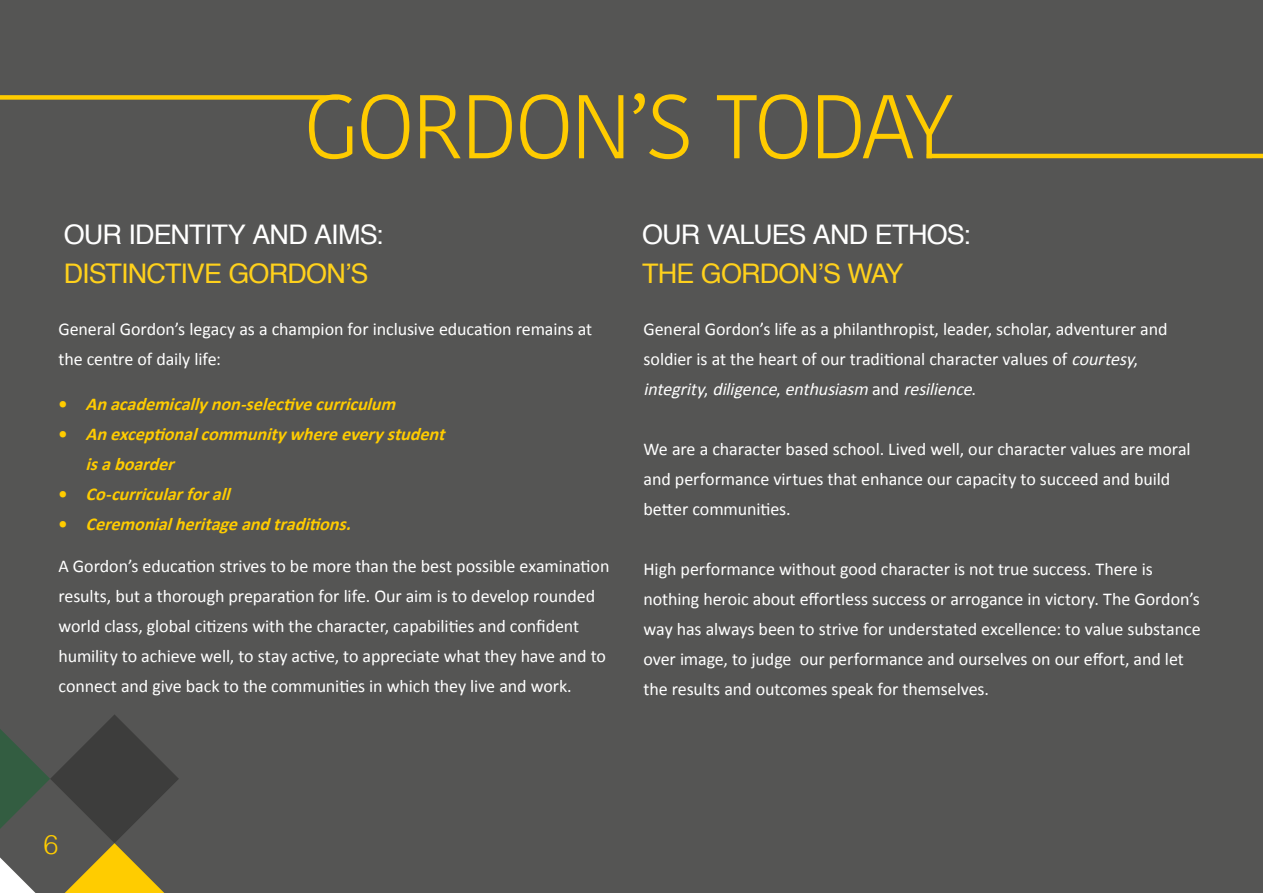
<style>
.page{position:relative;width:1263px;height:893px;background:#555554}
.page>*{position:absolute;margin:0;border:0;box-sizing:border-box;transform-origin:0 0}
.t1{font:27px "Helvetica";letter-spacing:-.03em;color:#fff}
.t2{font:27px "Helvetica";letter-spacing:-.035em;color:#ffd11c}
.t3{font:300 27px "Helvetica";color:#fc0}
.t4{font:18px/30px "Calibri";letter-spacing:-.005em;color:#fff}
.t5{font:italic 700 18px/30px "Calibri";color:#fc0}
.s1{font-style:normal}
.s2{font-style:italic}
</style>
<div class="page">
<svg style="left:0;top:715px;width:179px;height:178px"></svg>
<svg style="left:309px;top:93px;width:644px;height:66px"></svg>
<div style="left:0;top:95px;width:338px;height:5px;background:#fc0"></div>
<hr style="left:927px;top:154px;width:336px;height:4px;background:#fc0">
<h1 class="t1" style="left:64px;top:214px;width:321px">OUR IDENTITY AND AIMS:</h1>
<h1 class="t2" style="left:64px;top:253px;width:306px">DISTINCTIVE GORDON’S</h1>
<p class="t4" style="left:58px;top:313px;width:535px">General Gordon’s legacy as a champion for inclusive education remains at the centre of daily life:</p>
<p class="t5" style="left:58px;top:388px;width:345px"><span class="s1">•</span> Anacademicallynon-selectivecurriculum</p>
<p class="t5" style="left:85px;top:418px;width:367px;text-indent:-27px"><span class="s1">•</span> Anexceptionalcommunitywhereeverystudent isaboarder</p>
<p class="t5" style="left:58px;top:478px;width:179px"><span class="s1">•</span> Co-curricularforall</p>
<p class="t5" style="left:58px;top:508px;width:300px"><span class="s1">•</span> Ceremonialheritageandtraditions.</p>
<p class="t4" style="left:58px;top:550px;width:552px">A Gordon’s education strives to be more than the best possible examination results, but a thorough preparation for life. Our aim is to develop rounded world class, global citizens with the character, capabilities and confident humility to achieve well, to stay active, to appreciate what they have and to connect and give back to the communities in which they live and work.</p>
<h1 class="t1" style="left:642px;top:214px;width:330px">OUR VALUES AND ETHOS:</h1>
<h1 class="t2" style="left:642px;top:253px;width:263px">THE GORDON’S WAY</h1>
<p class="t4" style="left:643px;top:313px;width:525px">General Gordon’s life as a philanthropist, leader, scholar, adventurer and soldier is at the heart of our traditional character values of <span class="s2">courtesy</span>, <span class="s2">integrity</span>, <span class="s2">diligence</span>, <span class="s2">enthusiasm</span> a n d <span class="s2">resilience</span>.</p>
<p class="t4" style="left:643px;top:433px;width:549px">We are a character based school. Lived well, our character values are moral and performance virtues that enhance our capacity to succeed and build better communities.</p>
<p class="t4" style="left:643px;top:553px;width:559px">High performance without good character is not true success. There is nothing heroic about effortless success or arrogance in victory. The Gordon’s way has always been to strive for understated excellence: to value substance over image, to judge our performance and ourselves on our effort, and let the results and outcomes speak for themselves.</p>
<h1 class="t3" style="left:43px;top:821px;width:17px">6</h1>
</div>
